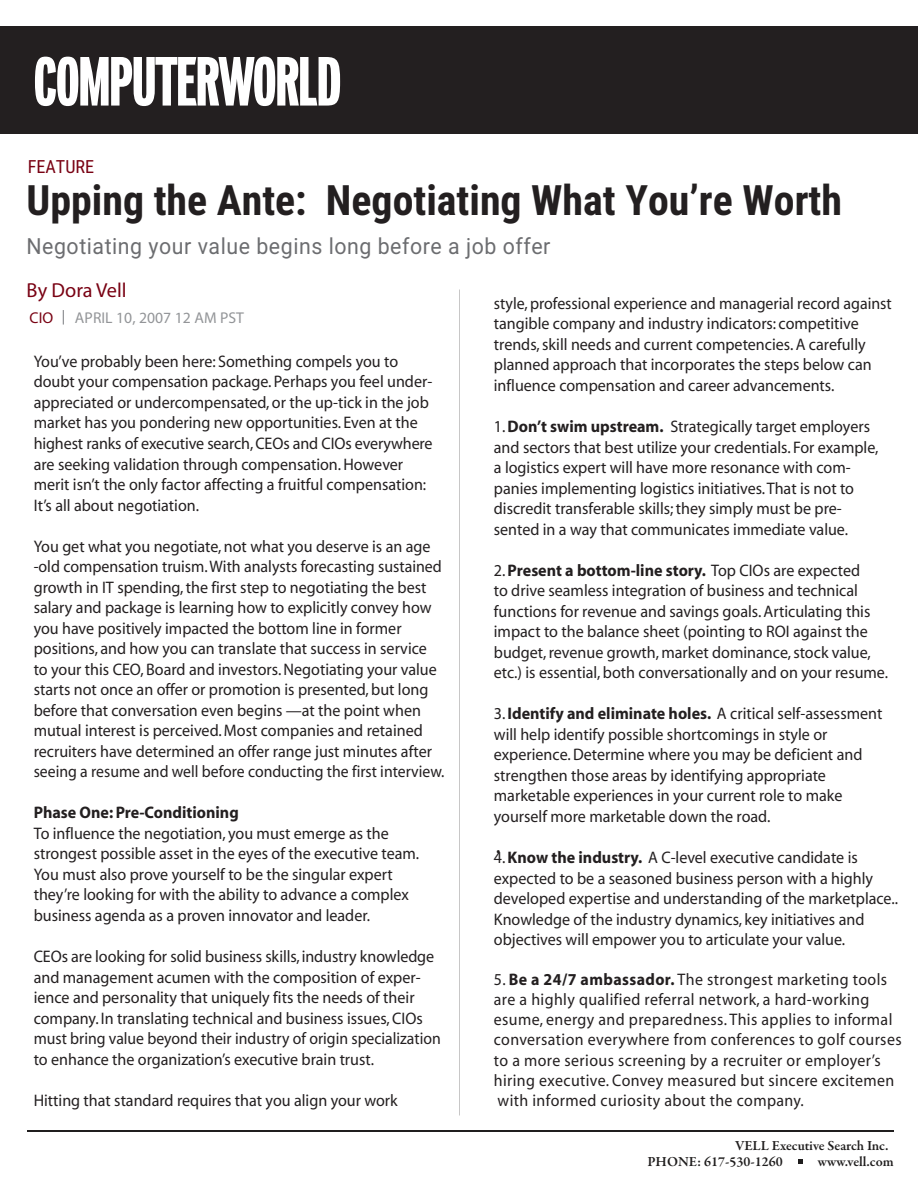
<style>
.page{position:relative;width:918px;height:1188px;background:#fff}
.page>*{position:absolute;margin:0;border:0;box-sizing:border-box;transform-origin:0 0}
.t1{font:700 41.85px "Roboto Condensed";color:#231f20}
.t2{font:22.2px "Roboto";letter-spacing:.025em;color:#6c6d70;scale:.96 1}
.t3{font:20.4px "Myriad Pro";color:#790213}
.t4{font:18.15px "Roboto Condensed";color:#790213}
.t5{font:16.8px/20.5px "Myriad";color:#231f20;scale:.96 1}
.t6{font:16.8px/20.1px "Myriad";letter-spacing:.025em;color:#231f20;scale:.95 1}
.t7{font:16.8px/20.5px "Myriad";color:#231f20;scale:.95 1}
.t8{font:700 16.8px "Myriad";color:#231f20;scale:.96 1}
.t9{font:15.6px "Myriad Pro";letter-spacing:.005em;color:#939598}
.t10{font:15.6px "Myriad Pro";color:#790213}
.t11{font:600 14.1px/16.5px "Garamond Premr Pro";color:#1f1d1d}
.s1{font-weight:700}
</style>
<div class="page">
<div style="left:0;top:26px;width:918px;height:108px;background:#231f20"></div>
<hr style="left:27px;top:1130px;width:867px;height:1px;background:#201e1e">
<svg style="left:798px;top:1159px;width:4px;height:5px"></svg>
<svg style="left:63px;top:310px;width:1px;height:15px"></svg>
<svg style="left:35px;top:57px;width:305px;height:49px"></svg>
<p class="t4" style="left:28px;top:153px;width:68px">FEATURE</p>
<h1 class="t1" style="left:27px;top:171px;width:817px">Upping the Ante: Negotiating What You’re Worth</h1>
<h2 class="t2" style="left:27px;top:231px;width:547px">Negotiating your value begins long before a job offer</h2>
<p class="t3" style="left:27px;top:278px;width:102px">By Dora Vell</p>
<p class="t10" style="left:30px;top:308px;width:25px">CIO</p>
<p class="t9" style="left:75px;top:308px;width:171px">APRIL 10, 2007 12 AM PST</p>
<p class="t5" style="left:34px;top:352px;width:417px">You’ve probably been here: Something compels you to doubt your compensation package. Perhaps you feel under&shy;appreciated or undercompensated, or the up-tick in the job market has you pondering new opportunities. Even at the highest ranks of executive search, CEOs and CIOs everywhere are seeking validation through compensation. However merit isn’t the only factor affecting a fruitful compensation:<br>It’s all about negotiation.</p>
<p class="t5" style="left:34px;top:536px;width:429px">You get what you negotiate, not what you deserve is an age -old compensation truism. With analysts forecasting sustained growth in IT spending, the first step to negotiating the best salary and package is learning how to explicitly convey how you have positively impacted the bottom line in former positions, and how you can translate that success in service to your this CEO, Board and investors. Negotiating your value starts not once an offer or promotion is presented, but long before that conversation even begins —at the point when mutual interest is perceived. Most companies and retained recruiters have determined an offer range just minutes after seeing a resume and well before conducting the first interview.</p>
<p class="t8" style="left:34px;top:804px;width:215px">Phase One: Pre-Conditioning</p>
<p class="t5" style="left:34px;top:824px;width:403px">To influence the negotiation, you must emerge as the strongest possible asset in the eyes of the executive team.<br>You must also prove yourself to be the singular expert they’re looking for with the ability to advance a complex business agenda as a proven innovator and leader.</p>
<p class="t5" style="left:34px;top:947px;width:425px">CEOs are looking for solid business skills, industry knowledge and management acumen with the composition of exper&shy;ience and personality that uniquely fits the needs of their company. In translating technical and business issues, CIOs must bring value beyond their industry of origin specialization to enhance the organization’s executive brain trust.</p>
<p class="t5" style="left:34px;top:1090px;width:381px">Hitting that standard requires that you align your work</p>
<p class="t7" style="left:494px;top:294px;width:420px">style, professional experience and managerial record against tangible company and industry indicators: competitive trends, skill needs and current competencies. A carefully planned approach that incorporates the steps below can influence compensation and career advancements.</p>
<p class="t5" style="left:494px;top:417px;width:402px">1. <span class="s1">Don’t swim upstream.</span> Strategically target employers and sectors that best utilize your credentials. For example, a logistics expert will have more resonance with com&shy;panies implementing logistics initiatives. That is not to discredit transferable skills; they simply must be pre&shy;sented in a way that communicates immediate value.</p>
<p class="t5" style="left:494px;top:561px;width:412px">2. <span class="s1">Present a bottom-line story.</span> Top CIOs are expected<br>to drive seamless integration of business and technical functions for revenue and savings goals. Articulating this impact to the balance sheet (pointing to ROI against the budget, revenue growth, market dominance, stock value, etc.) is essential, both conversationally and on your resume.</p>
<p class="t5" style="left:494px;top:704px;width:406px">3. <span class="s1">Identify and eliminate holes.</span> A critical self-assessment will help identify possible shortcomings in style or experience. Determine where you may be deficient and strengthen those areas by identifying appropriate marketable experiences in your current role to make yourself more marketable down the road.</p>
<p class="t5" style="left:494px;top:848px;width:423px">4. <span class="s1">Know the industry.</span> A C-level executive candidate is expected to be a seasoned business person with a highly developed expertise and understanding of the marketplace..<br>Knowledge of the industry dynamics, key initiatives and objectives will empower you to articulate your value.</p>
<p class="t6" style="left:494px;top:970px;width:431px">5. <span class="s1">Be a 24/7 ambassador.</span> The strongest marketing tools are a highly qualified referral network, a hard-working esume, energy and preparedness. This applies to informal conversation everywhere from conferences to golf courses to a more serious screening by a recruiter or employer’s hiring executive. Convey measured but sincere excitemen with informed curiosity about the company.</p>
<p class="t8" style="left:496px;top:839px;width:6px">.</p>
<p class="t11" style="left:647px;top:1137px;width:243px;text-indent:88px">VELL Executive Search Inc.<br>PHONE: 617-530-1260</p>
<p class="t11" style="left:818px;top:1154px;width:77px">www.vell.com</p>
</div>
